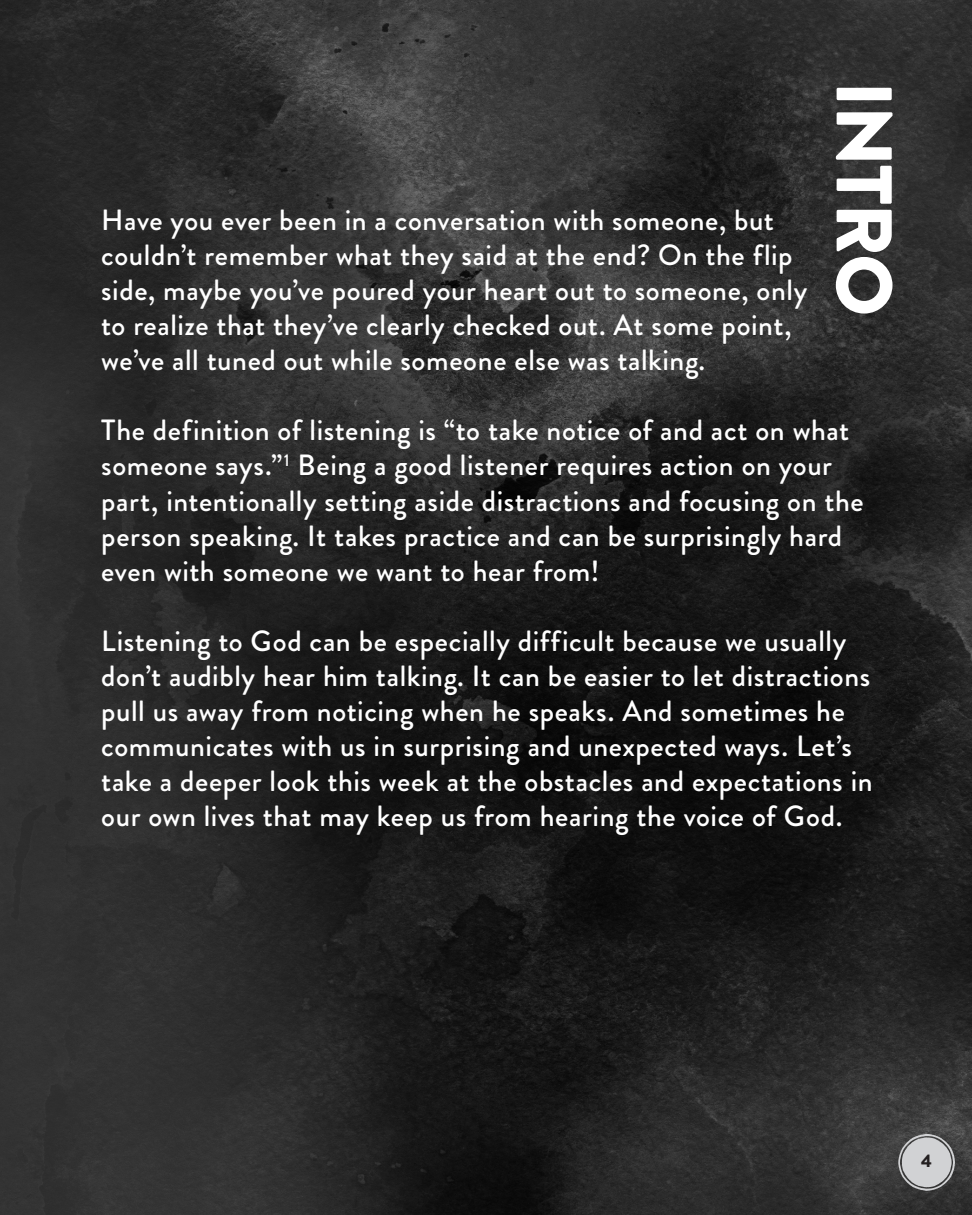
<style>
.page{position:relative;width:972px;height:1215px;background:#fff}
.page>*{position:absolute;margin:0;border:0;box-sizing:border-box;transform-origin:0 0}
.t1{font:900 78.75px "Brandon Grotesque";letter-spacing:-.02em;color:#fff}
.t2{font:500 29.25px/35.1px "Brandon Grotesque";letter-spacing:.02em;color:#fff}
.t3{font:900 18px "Brandon Grotesque";color:#231f20}
</style>
<div class="page">
<img style="left:0;top:0;width:972px;height:1215px">
<svg style="left:898px;top:1134px;width:57px;height:57px"></svg>
<p class="t2" style="left:101px;top:203px;width:708px">Have you ever been in a conversation with someone, but couldn’t remember what they said at the end? On the flip side, maybe you’ve poured your heart out to someone, only to realize that they’ve clearly checked out. At some point, we’ve all tuned out while someone else was talking.</p>
<p class="t1" style="left:920px;top:81px;width:237px;rotate:90deg">INTRO</p>
<p class="t2" style="left:101px;top:413px;width:764px">The definition of listening is “to take notice of and act on what someone says.”<sup>1</sup> Being a good listener requires action on your part, intentionally setting aside distractions and focusing on the person speaking. It takes practice and can be surprisingly hard even with someone we want to hear from!</p>
<p class="t2" style="left:101px;top:624px;width:773px">Listening to God can be especially difficult because we usually don’t audibly hear him talking. It can be easier to let distractions pull us away from noticing when he speaks. And sometimes he communicates with us in surprising and unexpected ways. Let’s take a deeper look this week at the obstacles and expectations in our own lives that may keep us from hearing the voice of God.</p>
<p class="t3" style="left:921px;top:1148px;width:12px">4</p>
</div>
